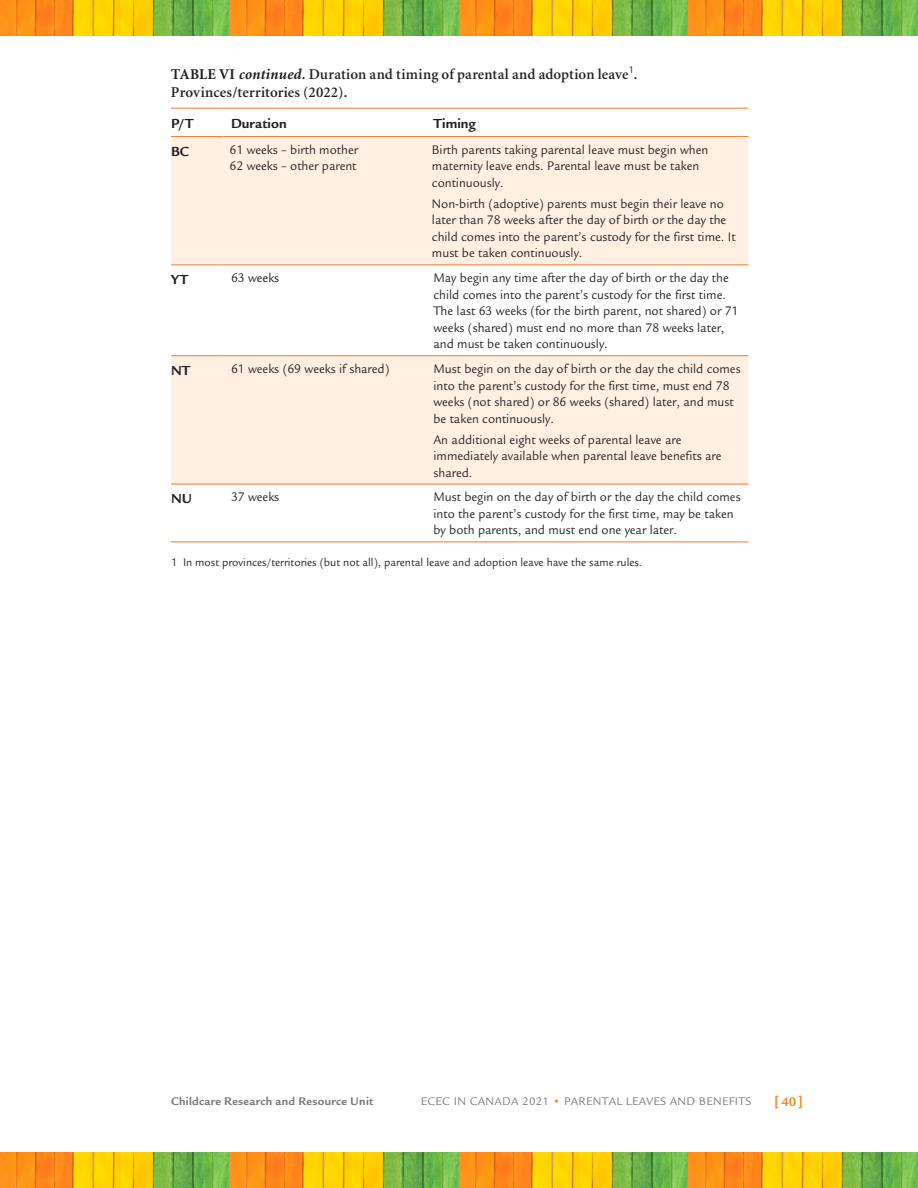
<style>
.page{position:relative;width:918px;height:1188px;background:#fff}
.page>*{position:absolute;margin:0;border:0;box-sizing:border-box;transform-origin:0 0}
.t1{font:600 15px/18px "Minion";letter-spacing:.005em;color:#231f20}
.t2{font:700 14.25px "Legacy San ITC";color:#231f20}
.t3{font:13.5px/16.5px "Legacy San ITC";color:#231f20;scale:.95 1}
.t4{font:700 13.5px "Legacy San ITC";color:#f68824}
.t5{font:12px "Legacy San ITC";color:#231f20;scale:.95 1}
.t6{font:12px "Legacy San ITC";letter-spacing:.025em;color:#77797b}
.t7{font:700 12px "Legacy San ITC";letter-spacing:.025em;color:#77797b}
.s1{font-weight:700}
.s2{font-weight:700;font-style:italic}
.s3{color:#f68824}
</style>
<div class="page">
<img style="left:0;top:1152px;width:230px;height:36px">
<svg style="left:230px;top:1152px;width:229px;height:36px;background:#ccb021"></svg>
<svg style="left:459px;top:1152px;width:229px;height:36px;background:#ccb021"></svg>
<svg style="left:688px;top:1152px;width:230px;height:36px;background:#ccaf21"></svg>
<img style="left:0;top:0;width:230px;height:36px">
<svg style="left:230px;top:0;width:229px;height:36px;background:#ccb021"></svg>
<svg style="left:459px;top:0;width:229px;height:36px;background:#ccb021"></svg>
<svg style="left:688px;top:0;width:230px;height:36px;background:#ccaf21"></svg>
<svg style="left:171px;top:137px;width:577px;height:347px;fill:#fff0e2"></svg>
<hr style="left:171px;top:136px;width:53px;height:1px;background:#f47a25">
<hr style="left:224px;top:136px;width:202px;height:1px;background:#f47a25">
<hr style="left:426px;top:136px;width:322px;height:1px;background:#f47a25">
<hr style="left:171px;top:265px;width:53px;height:1px;background:#f47a25">
<hr style="left:224px;top:265px;width:202px;height:1px;background:#f47a25">
<hr style="left:426px;top:265px;width:322px;height:1px;background:#f47a25">
<hr style="left:171px;top:355px;width:53px;height:1px;background:#f47a25">
<hr style="left:224px;top:355px;width:202px;height:1px;background:#f47a25">
<hr style="left:426px;top:355px;width:322px;height:1px;background:#f47a25">
<hr style="left:171px;top:484px;width:53px;height:1px;background:#f47a25">
<hr style="left:224px;top:484px;width:202px;height:1px;background:#f47a25">
<hr style="left:426px;top:484px;width:322px;height:1px;background:#f47a25">
<hr style="left:171px;top:542px;width:53px;height:1px;background:#f47a25">
<hr style="left:224px;top:542px;width:202px;height:1px;background:#f47a25">
<hr style="left:426px;top:542px;width:322px;height:1px;background:#f47a25">
<hr style="left:171px;top:108px;width:53px;height:1px;background:#f47a25">
<hr style="left:224px;top:108px;width:202px;height:1px;background:#f47a25">
<hr style="left:426px;top:108px;width:322px;height:1px;background:#f47a25">
<p class="t1" style="left:171px;top:66px;width:468px"><span class="s1">TABLE VI</span> <span class="s2">continued</span>. Duration and timing of parental and adoption leave<sup>1</sup>.<br>Provinces/territories (2022).</p>
<p class="t2" style="left:171px;top:115px;width:24px">P/T</p>
<p class="t2" style="left:231px;top:115px;width:57px">Duration</p>
<p class="t2" style="left:433px;top:115px;width:44px">Timing</p>
<p class="t2" style="left:171px;top:143px;width:20px">BC</p>
<p class="t3" style="left:230px;top:142px;width:137px">61 weeks – birth mother<br>62 weeks – other parent</p>
<p class="t3" style="left:432px;top:142px;width:292px">Birth parents taking parental leave must begin when maternity leave ends. Parental leave must be taken continuously.</p>
<p class="t3" style="left:432px;top:196px;width:321px">Non-birth (adoptive) parents must begin their leave no later than 78 weeks after the day of birth or the day the child comes into the parent’s custody for the first time. It must be taken continuously.</p>
<p class="t2" style="left:171px;top:272px;width:19px">YT</p>
<p class="t3" style="left:231px;top:270px;width:52px">63 weeks</p>
<p class="t3" style="left:433px;top:270px;width:323px">May begin any time after the day of birth or the day the child comes into the parent’s custody for the first time.<br>The last 63 weeks (for the birth parent, not shared) or 71 weeks (shared) must end no more than 78 weeks later, and must be taken continuously.</p>
<p class="t2" style="left:171px;top:362px;width:11px">NT</p>
<p class="t3" style="left:231px;top:361px;width:168px">61 weeks (69 weeks if shared)</p>
<p class="t3" style="left:433px;top:361px;width:325px">Must begin on the day of birth or the day the child comes into the parent’s custody for the first time, must end 78 weeks (not shared) or 86 weeks (shared) later, and must be taken continuously.</p>
<p class="t3" style="left:433px;top:431px;width:305px">An additional eight weeks of parental leave are immediately available when parental leave benefits are shared.</p>
<p class="t2" style="left:171px;top:491px;width:11px">NU</p>
<p class="t3" style="left:231px;top:489px;width:52px">37 weeks</p>
<p class="t3" style="left:433px;top:489px;width:325px">Must begin on the day of birth or the day the child comes into the parent’s custody for the first time, may be taken by both parents, and must end one year later.</p>
<p class="t5" style="left:171px;top:556px;width:497px">1 I n most provinces/territories (but not all), parental leave and adoption leave have the same rules.</p>
<p class="t7" style="left:171px;top:1095px;width:204px">Childcare Research and Resource Unit</p>
<p class="t6" style="left:421px;top:1095px;width:8px">ECEC</p>
<p class="t6" style="left:454px;top:1095px;width:299px">in Canada 2021 <span class="s3">•</span> parental leaves and benefits</p>
<p class="t4" style="left:774px;top:1094px;width:31px">[ 40 ]</p>
</div>
